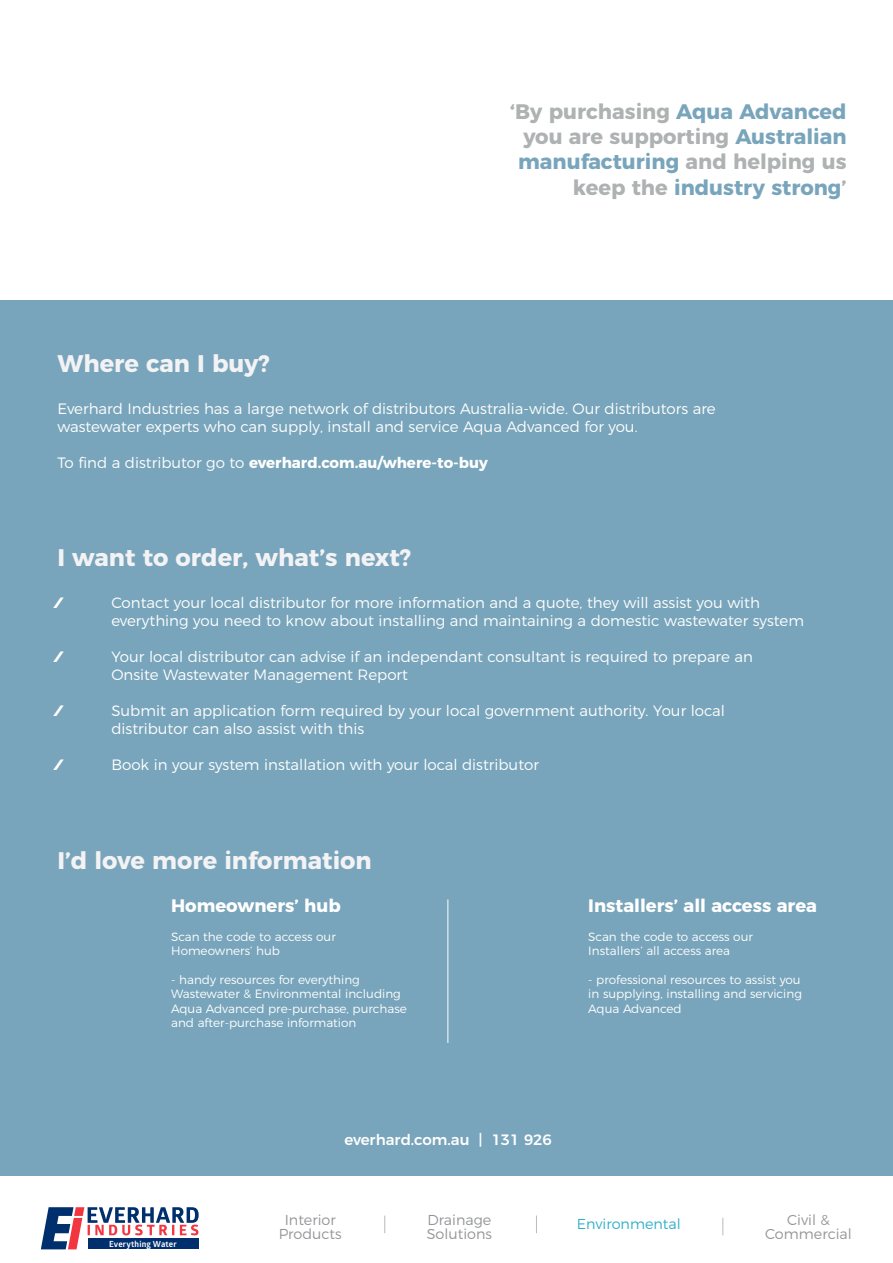
<style>
.page{position:relative;width:893px;height:1263px;background:#fff}
.page>*{position:absolute;margin:0;border:0;box-sizing:border-box;transform-origin:0 0}
.t1{font:700 24px "Montserrat";color:#f3f2f4}
.t2{font:700 21px/25.2px "Montserrat";color:#aeb2b2;text-align:right}
.t3{font:700 18px "Montserrat";color:#fff}
.t4{font:300 15px/18px "Montserrat";color:#fff}
.t5{font:700 15px "Montserrat";color:#fff}
.t6{font:500 15px "Montserrat";color:#fff}
.t7{font:900 15px "Montserrat";color:#fff}
.t8{font:300 14.4px/14.4px "Montserrat";color:#939598;text-align:center}
.t9{font:300 14.4px "Montserrat";color:#32afc9}
.t10{font:300 12px/14.4px "Montserrat";color:#fff}
.t11{font:700 8.4px "Glober";letter-spacing:.02em;color:#fff}
.s1{color:#78a5bb}
.s2{font-weight:300}
</style>
<div class="page">
<div style="left:0;top:300px;width:893px;height:876px;background:#78a5bb"></div>
<svg style="left:41px;top:1207px;width:158px;height:42px"></svg>
<svg style="left:723px;top:1218px;width:1px;height:17px"></svg>
<svg style="left:536px;top:1215px;width:1px;height:18px"></svg>
<svg style="left:384px;top:1215px;width:1px;height:18px"></svg>
<hr style="left:448px;top:899px;width:1px;height:144px;background:#fff">
<h1 class="t1" style="left:57px;top:344px;width:214px">Where can I buy?</h1>
<h2 class="t2" style="left:510px;top:97px;width:338px">‘By purchasing <span class="s1">Aqua Advanced </span>you are supporting <span class="s1">Australian manufacturing</span> and helping us keep the <span class="s1">industry strong</span>’</h2>
<p class="t4" style="left:57px;top:399px;width:660px">Everhard Industries has a large network of distributors Australia-wide. Our distributors are wastewater experts who can supply, install and service Aqua Advanced for you.</p>
<p class="t5" style="left:57px;top:451px;width:432px"><span class="s2">To find a distributor go to</span> everhard.com.au/where-to-buy</p>
<h1 class="t1" style="left:57px;top:538px;width:355px">I want to order, what’s next?</h1>
<p class="t7" style="left:57px;top:590px;width:12px">⁄</p>
<p class="t4" style="left:111px;top:592px;width:694px">Contact your local distributor for more information and a quote, they will assist you with everything you need to know about installing and maintaining a domestic wastewater system</p>
<p class="t7" style="left:57px;top:644px;width:12px">⁄</p>
<p class="t4" style="left:111px;top:646px;width:643px">Your local distributor can advise if an independant consultant is required to prepare an<br>Onsite Wastewater Management Report</p>
<p class="t7" style="left:57px;top:698px;width:12px">⁄</p>
<p class="t4" style="left:111px;top:700px;width:615px">Submit an application form required by your local government authority. Your local distributor can also assist with this</p>
<p class="t7" style="left:57px;top:752px;width:12px">⁄</p>
<p class="t4" style="left:111px;top:754px;width:429px">Book in your system installation with your local distributor</p>
<h1 class="t1" style="left:57px;top:840px;width:316px">I’d love more information</h1>
<p class="t3" style="left:171px;top:891px;width:171px">Homeowners’ hub</p>
<p class="t10" style="left:171px;top:928px;width:166px">Scan the code to access our<br>Homeowners’ hub</p>
<p class="t10" style="left:171px;top:971px;width:237px">- handy resources for everything Wastewater &amp; Environmental including Aqua Advanced pre-purchase, purchase and after-purchase information</p>
<p class="t3" style="left:588px;top:891px;width:230px">Installers’ all access area</p>
<p class="t10" style="left:588px;top:928px;width:166px">Scan the code to access our<br>Installers’ all access area</p>
<p class="t10" style="left:588px;top:971px;width:215px;text-align:justify">- professional resources to assist you in supplying, installing and servicing Aqua Advanced</p>
<p class="t11" style="left:109px;top:1238px;width:69px">Everything Water</p>
<p class="t6" style="left:344px;top:1127px;width:209px">everhard.com.au | 131 926</p>
<p class="t8" style="left:279px;top:1211px;width:65px">Interior<br>Products</p>
<p class="t8" style="left:427px;top:1211px;width:67px;text-align:left">Drainage<br>Solutions</p>
<p class="t9" style="left:577px;top:1212px;width:105px">Environmental</p>
<p class="t8" style="left:765px;top:1211px;width:88px">Civil &amp;<br>Commercial</p>
</div>
